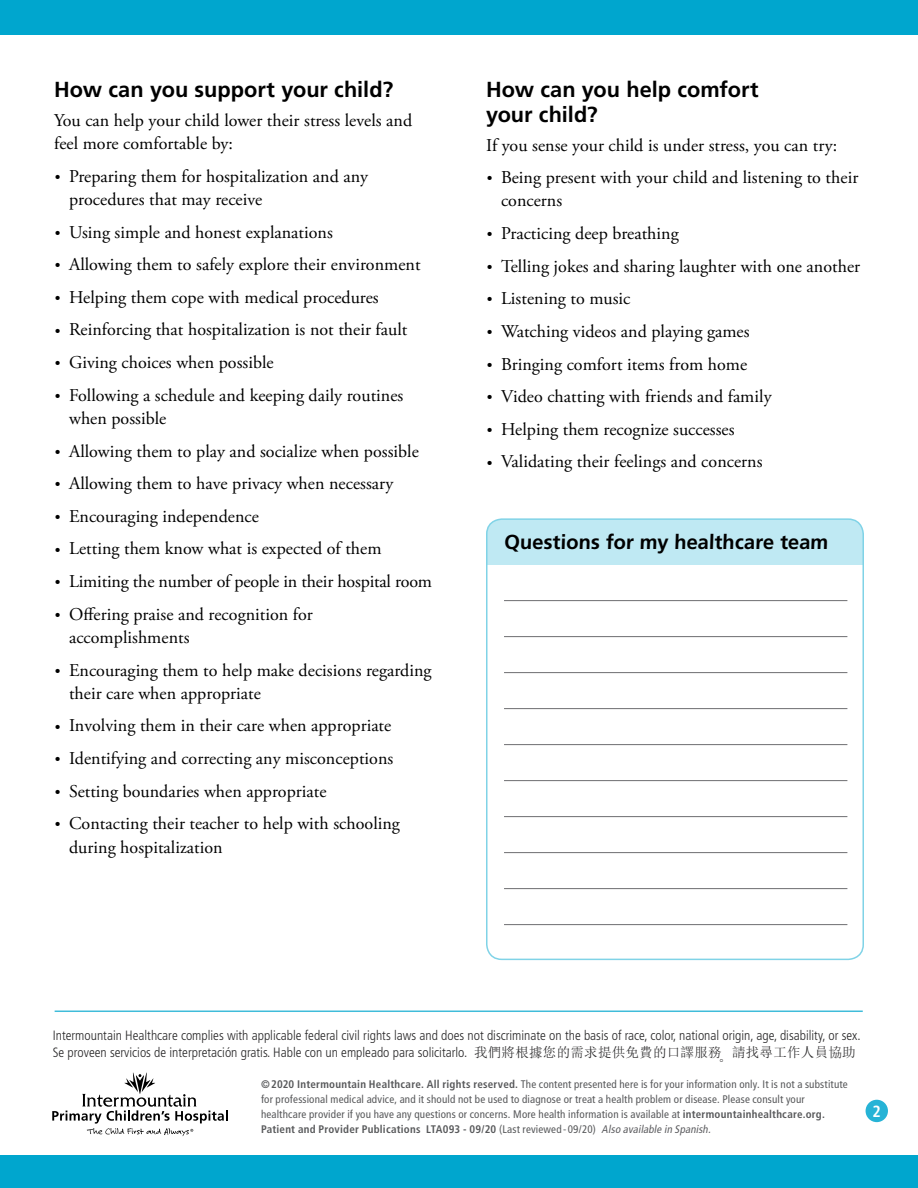
<style>
.page{position:relative;width:918px;height:1188px;background:#fff}
.page>*{position:absolute;margin:0;border:0;box-sizing:border-box;transform-origin:0 0}
.Level_1__h1{font:700 21.75px/24.8px "Frutiger LT Std";color:#000}
.Main_table{font:700 20.25px "Frutiger LT Std";color:#000}
.Main__p{font:18px/23.2px "Adobe Garamond Pro";color:#000}
.t1{font:700 condensed 16.2px "Frutiger LT Std";color:#fff}
.t2{font:300 condensed 13.5px/17.1px "Frutiger LT Std";color:#292829}
.Footer___h6{font:condensed 10.95px/15px "Frutiger LT Std";letter-spacing:.015em;color:#58595b}
.s1{font-size:15px}
.s2{font-family:"Sim Sun";font-weight:400;font-stretch:normal}
.s3{font-weight:700}
.s4{font-style:italic;color:#5d5d60}
</style>
<div class="page">
<div style="left:0;top:0;width:918px;height:35px;background:#00a6ce"></div>
<div style="left:0;top:1156px;width:918px;height:32px;background:#00a6ce"></div>
<div style="left:866px;top:1100px;width:22px;height:22px;background:#26b3d6;border-radius:50%"></div>
<svg style="left:52px;top:1073px;width:176px;height:63px"></svg>
<hr style="left:55px;top:1011px;width:808px;height:1px;background:#40bcda">
<div style="left:487px;top:519px;width:376px;height:45px;background:#bfe9f3"></div>
<hr style="left:504px;top:600px;width:343px;height:1px;background:#6d6e71">
<hr style="left:504px;top:636px;width:343px;height:1px;background:#6d6e71">
<hr style="left:504px;top:672px;width:343px;height:1px;background:#6d6e71">
<hr style="left:504px;top:708px;width:343px;height:1px;background:#6d6e71">
<hr style="left:504px;top:744px;width:343px;height:1px;background:#6d6e71">
<hr style="left:504px;top:780px;width:343px;height:1px;background:#6d6e71">
<hr style="left:504px;top:816px;width:343px;height:1px;background:#6d6e71">
<hr style="left:504px;top:852px;width:343px;height:1px;background:#6d6e71">
<hr style="left:504px;top:888px;width:343px;height:1px;background:#6d6e71">
<hr style="left:504px;top:924px;width:343px;height:1px;background:#6d6e71">
<div style="left:486px;top:518px;width:378px;height:442px;border:2px solid #80d3e7;border-radius:15px"></div>
<p class="Level_1__h1" style="left:54px;top:77px;width:341px">How can you support your child?</p>
<p class="Main__p" style="left:54px;top:109px;width:360px">You can help your child lower their stress levels and feel more comfortable by:</p>
<p class="Main__p" style="left:69px;top:165px;width:301px;text-indent:-14px"><span class="s1">•</span> Preparing them for hospitalization and any procedures that may receive</p>
<p class="Main__p" style="left:55px;top:221px;width:280px"><span class="s1">•</span> Using simple and honest explanations</p>
<p class="Main__p" style="left:55px;top:253px;width:367px"><span class="s1">•</span> Allowing them to safely explore their environment</p>
<p class="Main__p" style="left:55px;top:286px;width:325px"><span class="s1">•</span> Helping them cope with medical procedures</p>
<p class="Main__p" style="left:55px;top:319px;width:354px"><span class="s1">•</span> Reinforcing that hospitalization is not their fault</p>
<p class="Main__p" style="left:55px;top:351px;width:220px"><span class="s1">•</span> Giving choices when possible</p>
<p class="Main__p" style="left:69px;top:384px;width:336px;text-indent:-14px"><span class="s1">•</span> Following a schedule and keeping daily routines when possible</p>
<p class="Main__p" style="left:55px;top:440px;width:366px"><span class="s1">•</span> Allowing them to play and socialize when possible</p>
<p class="Main__p" style="left:55px;top:472px;width:340px"><span class="s1">•</span> Allowing them to have privacy when necessary</p>
<p class="Main__p" style="left:55px;top:505px;width:206px"><span class="s1">•</span> Encouraging independence</p>
<p class="Main__p" style="left:55px;top:538px;width:328px"><span class="s1">•</span> Letting them know what is expected of them</p>
<p class="Main__p" style="left:55px;top:570px;width:379px"><span class="s1">•</span> Limiting the number of people in their hospital room</p>
<p class="Main__p" style="left:69px;top:603px;width:245px;text-indent:-14px"><span class="s1">•</span> Offering praise and recognition for accomplishments</p>
<p class="Main__p" style="left:69px;top:659px;width:364px;text-indent:-14px"><span class="s1">•</span> Encouraging them to help make decisions regarding their care when appropriate</p>
<p class="Main__p" style="left:55px;top:715px;width:338px"><span class="s1">•</span> Involving them in their care when appropriate</p>
<p class="Main__p" style="left:55px;top:747px;width:340px"><span class="s1">•</span> Identifying and correcting any misconceptions</p>
<p class="Main__p" style="left:55px;top:780px;width:273px"><span class="s1">•</span> Setting boundaries when appropriate</p>
<p class="Main__p" style="left:69px;top:813px;width:332px;text-indent:-14px"><span class="s1">•</span> Contacting their teacher to help with schooling during hospitalization</p>
<p class="Level_1__h1" style="left:486px;top:77px;width:274px">How can you help comfort your child?</p>
<p class="Main__p" style="left:486px;top:134px;width:353px">If you sense your child is under stress, you can try:</p>
<p class="Main__p" style="left:501px;top:166px;width:359px;text-indent:-14px"><span class="s1">•</span> Being present with your child and listening to their concerns</p>
<p class="Main__p" style="left:487px;top:222px;width:193px"><span class="s1">•</span> Practicing deep breathing</p>
<p class="Main__p" style="left:487px;top:255px;width:375px"><span class="s1">•</span> Telling jokes and sharing laughter with one another</p>
<p class="Main__p" style="left:487px;top:288px;width:145px"><span class="s1">•</span> Listening to music</p>
<p class="Main__p" style="left:487px;top:320px;width:264px"><span class="s1">•</span> Watching videos and playing games</p>
<p class="Main__p" style="left:487px;top:353px;width:262px"><span class="s1">•</span> Bringing comfort items from home</p>
<p class="Main__p" style="left:487px;top:385px;width:286px"><span class="s1">•</span> Video chatting with friends and family</p>
<p class="Main__p" style="left:487px;top:418px;width:249px"><span class="s1">•</span> Helping them recognize successes</p>
<p class="Main__p" style="left:487px;top:451px;width:277px"><span class="s1">•</span> Validating their feelings and concerns</p>
<p class="Main_table" style="left:504px;top:530px;width:327px">Questions for my healthcare team</p>
<p class="t2" style="left:53px;top:1027px;width:809px">Intermountain Healthcare complies with applicable federal civil rights laws and does not discriminate on the basis of race, color, national origin, age, disability, or sex.<br>Se proveen servicios de interpretación gratis. Hable con un empleado para solicitarlo. <span class="s2">我們將根據您的需求提供免費的口譯服務。請找尋工作人員協助</span></p>
<p class="Footer___h6" style="left:261px;top:1077px;width:588px"><span class="s3">©2020 Intermountain Healthcare. All rights reserved.</span> The content presented here is for your information only. It is not a substitute for professional medical advice, and it should not be used to diagnose or treat a health problem or disease. Please consult your healthcare provider if you have any questions or concerns. More health information is available at <span class="s3">intermountainhealthcare.org.<br>Patient and Provider Publications LTA093 - 09/20</span> (Last reviewed - 09/20) <span class="s4">Also available in Spanish.</span></p>
<p class="t1" style="left:873px;top:1101px;width:10px">2</p>
</div>
